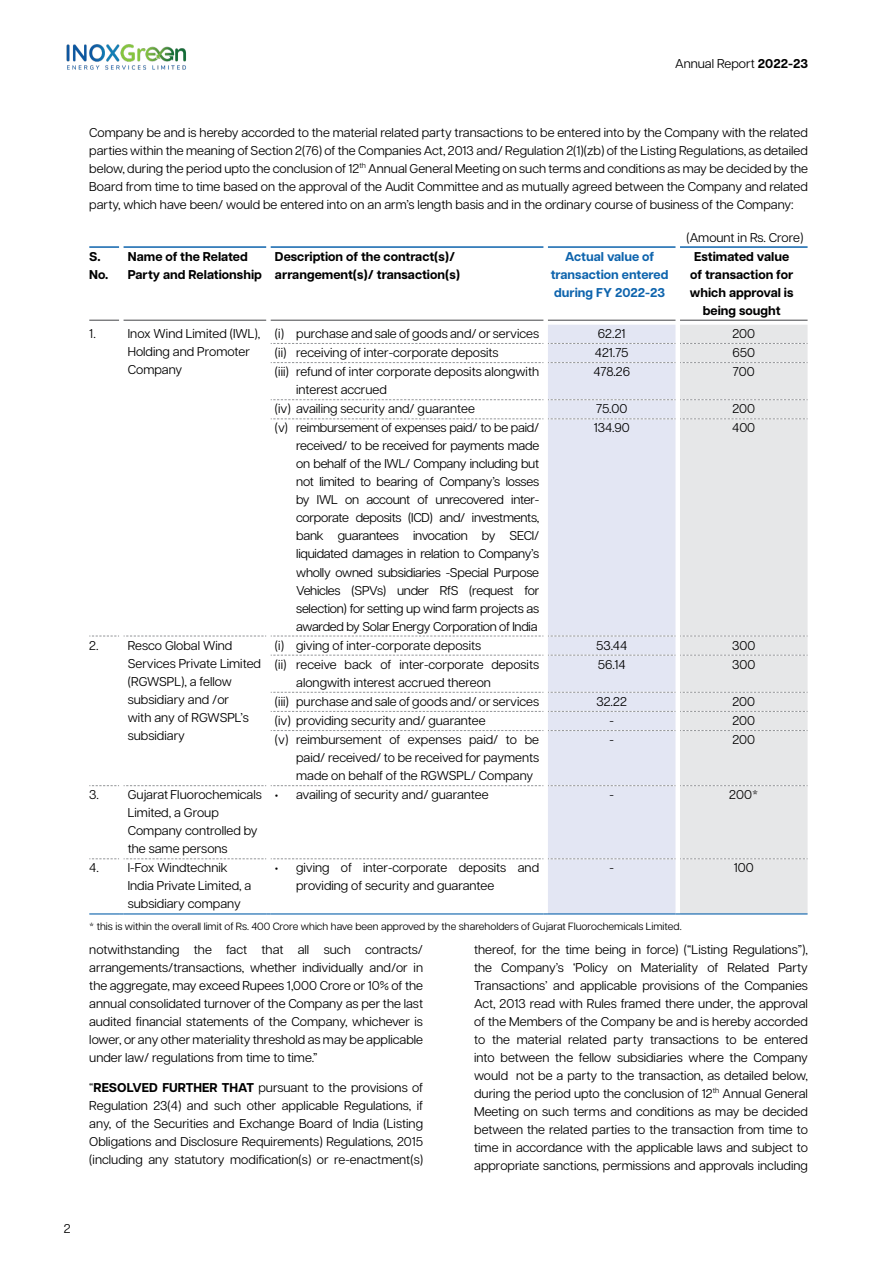
<style>
.page{position:relative;width:893px;height:1263px;background:#fff}
.page>*{position:absolute;margin:0;border:0;box-sizing:border-box;transform-origin:0 0}
.t1{font:12.75px/18px "Articulat CF";color:#000}
.t2{font:700 12.75px/18px "Articulat CF";color:#000}
.t3{font:700 12.75px/18px "Articulat CF";color:#0e64ad;text-align:center}
.t4{font:10.5px "Articulat CF";color:#000}
.s1{font-weight:700}
</style>
<div class="page">
<img style="left:66px;top:44px;width:120px;height:26px">
<div style="left:548px;top:325px;width:127px;height:588px;background:#e3e6f3"></div>
<div style="left:680px;top:325px;width:128px;height:588px;background:#e6e7e8"></div>
<hr style="left:89px;top:320px;width:30px;height:1px;background:#58595b">
<hr style="left:124px;top:320px;width:142px;height:1px;background:#58595b">
<hr style="left:271px;top:320px;width:272px;height:1px;background:#58595b">
<hr style="left:548px;top:320px;width:127px;height:1px;background:#58595b">
<hr style="left:680px;top:320px;width:128px;height:1px;background:#58595b">
<hr style="left:89px;top:246px;width:30px;height:2px;background:#0e64ad">
<hr style="left:548px;top:246px;width:127px;height:2px;background:#0e64ad">
<hr style="left:124px;top:246px;width:142px;height:2px;background:#0e64ad">
<hr style="left:271px;top:246px;width:272px;height:2px;background:#0e64ad">
<hr style="left:680px;top:246px;width:128px;height:2px;background:#0e64ad">
<hr style="left:89px;top:913px;width:30px;height:1px;background:#0e64ad">
<hr style="left:124px;top:913px;width:142px;height:1px;background:#0e64ad">
<hr style="left:271px;top:913px;width:272px;height:1px;background:#0e64ad">
<hr style="left:548px;top:913px;width:127px;height:1px;background:#0e64ad">
<hr style="left:680px;top:913px;width:128px;height:1px;background:#0e64ad">
<svg style="left:271px;top:343px;width:537px;height:1px"></svg>
<svg style="left:271px;top:362px;width:537px;height:1px"></svg>
<svg style="left:271px;top:399px;width:537px;height:1px"></svg>
<svg style="left:271px;top:418px;width:537px;height:1px"></svg>
<svg style="left:89px;top:636px;width:719px;height:1px"></svg>
<svg style="left:271px;top:655px;width:537px;height:1px"></svg>
<svg style="left:271px;top:692px;width:537px;height:1px"></svg>
<svg style="left:271px;top:711px;width:537px;height:1px"></svg>
<svg style="left:271px;top:730px;width:537px;height:1px"></svg>
<svg style="left:89px;top:785px;width:719px;height:1px"></svg>
<svg style="left:89px;top:858px;width:719px;height:1px"></svg>
<p class="t1" style="left:675px;top:54px;width:134px">Annual Report <span class="s1">2022-23</span></p>
<p class="t1" style="left:89px;top:122px;width:720px;text-align:justify">Company be and is hereby accorded to the material related party transactions to be entered into by the Company with the related parties within the meaning of Section 2(76) of the Companies Act, 2013 and/ Regulation 2(1)(zb) of the Listing Regulations, as detailed below, during the period upto the conclusion of 12<sup>th</sup> Annual General Meeting on such terms and conditions as may be decided by the Board from time to time based on the approval of the Audit Committee and as mutually agreed between the Company and related party, which have been/ would be entered into on an arm’s length basis and in the ordinary course of business of the Company:</p>
<p class="t1" style="left:686px;top:227px;width:118px">(Amount in Rs. Crore)</p>
<p class="t2" style="left:89px;top:247px;width:21px">S.<br>No.</p>
<p class="t2" style="left:128px;top:247px;width:136px">Name of the Related<br>Party and Relationship</p>
<p class="t2" style="left:275px;top:247px;width:187px">Description of the contract(s)/ arrangement(s)/ transaction(s)</p>
<p class="t3" style="left:551px;top:247px;width:119px">Actual value of transaction entered during FY 2022-23</p>
<p class="t2" style="left:690px;top:247px;width:105px;text-align:center">Estimated value of transaction for which approval is being sought</p>
<p class="t1" style="left:89px;top:324px;width:8px">1.</p>
<p class="t1" style="left:128px;top:324px;width:134px">Inox Wind Limited (IWL),<br>Holding and Promoter<br>Company</p>
<p class="t1" style="left:275px;top:324px;width:266px">(i) purchase and sale of goods and/ or services</p>
<p class="t1" style="left:598px;top:324px;width:29px">62.21</p>
<p class="t1" style="left:732px;top:324px;width:24px">200</p>
<p class="t1" style="left:275px;top:343px;width:225px">(ii) receiving of inter-corporate deposits</p>
<p class="t1" style="left:595px;top:343px;width:35px">421.75</p>
<p class="t1" style="left:732px;top:343px;width:24px">650</p>
<p class="t1" style="left:296px;top:362px;width:244px;text-indent:-21px">(iii) refund of inter corporate deposits alongwith interest accrued</p>
<p class="t1" style="left:593px;top:362px;width:38px">478.26</p>
<p class="t1" style="left:733px;top:362px;width:24px">700</p>
<p class="t1" style="left:275px;top:399px;width:201px">(iv) availing security and/ guarantee</p>
<p class="t1" style="left:596px;top:399px;width:33px">75.00</p>
<p class="t1" style="left:732px;top:399px;width:24px">200</p>
<p class="t1" style="left:296px;top:418px;width:245px;text-align:justify;text-indent:-21px">(v) reimbursement of expenses paid/ to be paid/ received/ to be received for payments made on behalf of the IWL/ Company including but not limited to bearing of Company’s losses by IWL on account of unrecovered inter&shy;corporate deposits (ICD) and/ investments, bank guarantees invocation by SECI/ liquidated damages in relation to Company’s wholly owned subsidiaries -Special Purpose Vehicles (SPVs) under RfS (request for selection) for setting up wind farm projects as awarded by Solar Energy Corporation of India</p>
<p class="t1" style="left:594px;top:418px;width:37px">134.90</p>
<p class="t1" style="left:732px;top:418px;width:25px">400</p>
<p class="t1" style="left:128px;top:635px;width:135px;text-indent:-39px">2. Resco Global Wind<br>Services Private Limited (RGWSPL), a fellow subsidiary and /or<br>with any of RGWSPL’s subsidiary</p>
<p class="t1" style="left:275px;top:635px;width:208px">(i) giving of inter-corporate deposits</p>
<p class="t1" style="left:596px;top:635px;width:32px">53.44</p>
<p class="t1" style="left:732px;top:635px;width:25px">300</p>
<p class="t1" style="left:296px;top:654px;width:244px;text-indent:-21px">(ii) receive back of inter-corporate deposits alongwith interest accrued thereon</p>
<p class="t1" style="left:598px;top:654px;width:29px">56.14</p>
<p class="t1" style="left:732px;top:654px;width:25px">300</p>
<p class="t1" style="left:275px;top:692px;width:266px">(iii) purchase and sale of goods and/ or services</p>
<p class="t1" style="left:596px;top:692px;width:32px">32.22</p>
<p class="t1" style="left:732px;top:692px;width:24px">200</p>
<p class="t1" style="left:275px;top:711px;width:212px">(iv) providing security and/ guarantee</p>
<p class="t1" style="left:609px;top:711px;width:6px">-</p>
<p class="t1" style="left:732px;top:711px;width:24px">200</p>
<p class="t1" style="left:296px;top:730px;width:244px;text-align:justify;text-indent:-21px">(v) reimbursement of expenses paid/ to be paid/ received/ to be received for payments made on behalf of the RGWSPL/ Company</p>
<p class="t1" style="left:609px;top:730px;width:6px">-</p>
<p class="t1" style="left:732px;top:730px;width:24px">200</p>
<p class="t1" style="left:128px;top:785px;width:136px;text-indent:-39px">3. Gujarat Fluorochemicals<br>Limited, a Group<br>Company controlled by the same persons</p>
<p class="t1" style="left:275px;top:785px;width:215px"><span class="s1">•</span> availing of security and/ guarantee</p>
<p class="t1" style="left:609px;top:785px;width:6px">-</p>
<p class="t1" style="left:729px;top:785px;width:30px">200*</p>
<p class="t1" style="left:128px;top:858px;width:125px;text-indent:-39px">4. I-Fox Windtechnik<br>India Private Limited, a subsidiary company</p>
<p class="t1" style="left:296px;top:858px;width:244px;text-indent:-21px"><span class="s1">•</span> giving of inter-corporate deposits and providing of security and guarantee</p>
<p class="t1" style="left:609px;top:858px;width:6px">-</p>
<p class="t1" style="left:734px;top:858px;width:21px">100</p>
<p class="t4" style="left:89px;top:919px;width:594px">* this is within the overall limit of Rs. 400 Crore which have been approved by the shareholders of Gujarat Fluorochemicals Limited.</p>
<p class="t1" style="left:89px;top:939px;width:335px;text-align:justify">notwithstanding the fact that all such contracts/ arrangements/transactions, whether individually and/or in the aggregate, may exceed Rupees 1,000 Crore or 10% of the annual consolidated turnover of the Company as per the last audited financial statements of the Company, whichever is lower, or any other materiality threshold as may be applicable under law/ regulations from time to time.”</p>
<p class="t1" style="left:89px;top:1078px;width:335px;text-align:justify">“<span class="s1">RESOLVED FURTHER THAT</span> pursuant to the provisions of Regulation 23(4) and such other applicable Regulations, if any, of the Securities and Exchange Board of India (Listing Obligations and Disclosure Requirements) Regulations, 2015 (including any statutory modification(s) or re-enactment(s)</p>
<p class="t1" style="left:474px;top:939px;width:335px;text-align:justify">thereof, for the time being in force) (“Listing Regulations”), the Company’s ‘Policy on Materiality of Related Party Transactions’ and applicable provisions of the Companies Act, 2013 read with Rules framed there under, the approval of the Members of the Company be and is hereby accorded to the material related party transactions to be entered into between the fellow subsidiaries where the Company would not be a party to the transaction, as detailed below, during the period upto the conclusion of 12<sup>th</sup> Annual General Meeting on such terms and conditions as may be decided between the related parties to the transaction from time to time in accordance with the applicable laws and subject to appropriate sanctions, permissions and approvals including</p>
<p class="t1" style="left:64px;top:1218px;width:8px">2</p>
</div>
